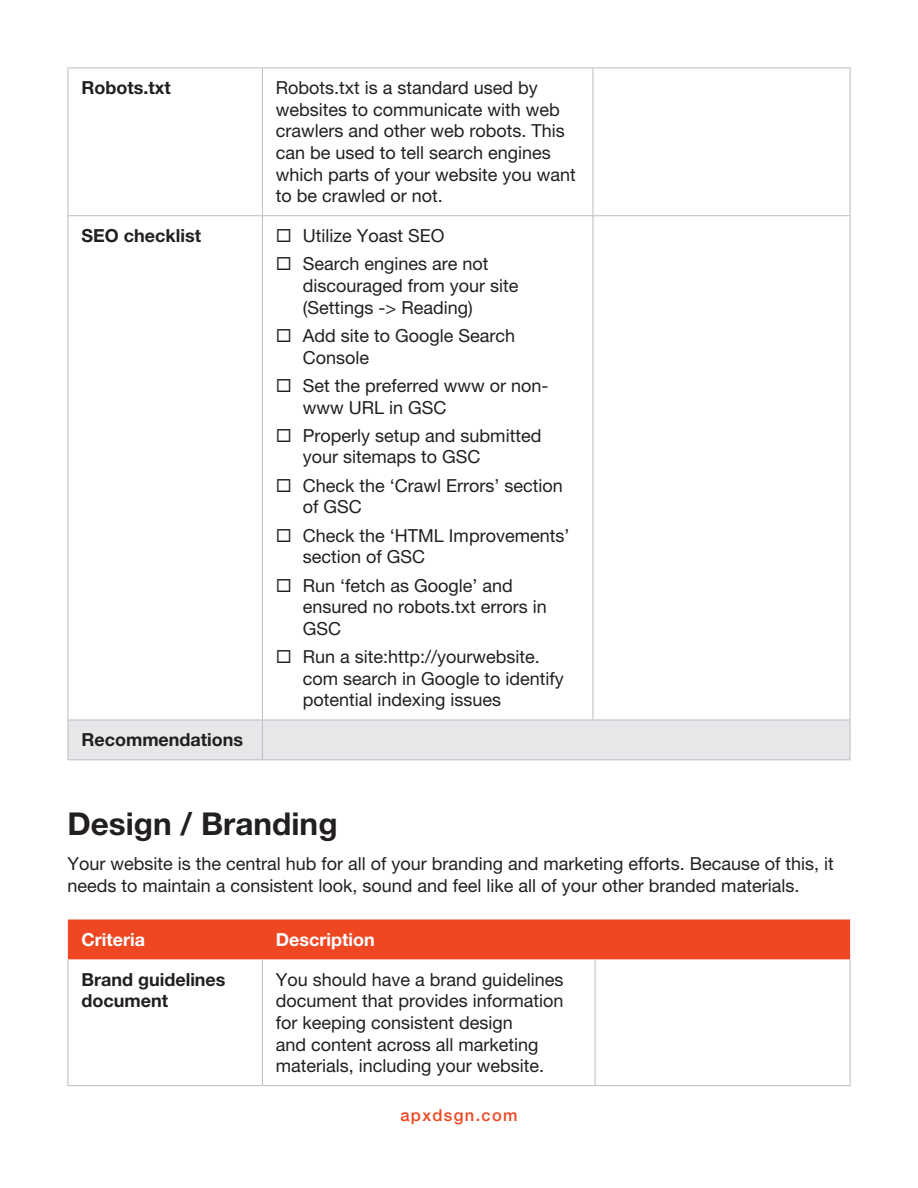
<style>
.page{position:relative;width:918px;height:1188px;background:#fff}
.page>*{position:absolute;margin:0;border:0;box-sizing:border-box;transform-origin:0 0}
.t1{font:700 31.5px "Helvetica Neue LT Pro";color:#231f20}
.t2{font:18px/21.6px "Helvetica Neue LT Pro";color:#231f20}
.t3{font:700 18px/21.6px "Helvetica Neue LT Pro";color:#231f20}
.t4{font:700 18px "Helvetica Neue LT Pro";color:#fff}
.t5{font:500 16.5px "Helvetica Neue LT Pro";letter-spacing:.08em;color:#ef4722}
</style>
<div class="page">
<div style="left:69px;top:721px;width:781px;height:38px;background:#e6e7e9"></div>
<hr style="left:68px;top:68px;width:194px;height:1px;background:#bcbdc0">
<hr style="left:68px;top:68px;width:1px;height:147px;background:#bcbdc0">
<hr style="left:262px;top:68px;width:331px;height:1px;background:#bcbdc0">
<hr style="left:262px;top:68px;width:1px;height:147px;background:#bcbdc0">
<hr style="left:593px;top:68px;width:257px;height:1px;background:#bcbdc0">
<hr style="left:593px;top:68px;width:1px;height:147px;background:#bcbdc0">
<hr style="left:850px;top:68px;width:1px;height:147px;background:#bcbdc0">
<hr style="left:68px;top:215px;width:194px;height:1px;background:#bcbdc0">
<hr style="left:262px;top:215px;width:331px;height:1px;background:#bcbdc0">
<hr style="left:593px;top:215px;width:257px;height:1px;background:#bcbdc0">
<hr style="left:68px;top:216px;width:1px;height:504px;background:#bcbdc0">
<hr style="left:262px;top:216px;width:1px;height:504px;background:#bcbdc0">
<hr style="left:593px;top:216px;width:1px;height:504px;background:#bcbdc0">
<hr style="left:850px;top:216px;width:1px;height:504px;background:#bcbdc0">
<hr style="left:68px;top:720px;width:194px;height:1px;background:#bcbdc0">
<hr style="left:68px;top:720px;width:1px;height:39px;background:#bcbdc0">
<hr style="left:262px;top:720px;width:331px;height:1px;background:#bcbdc0">
<hr style="left:262px;top:720px;width:1px;height:39px;background:#bcbdc0">
<hr style="left:593px;top:720px;width:257px;height:1px;background:#bcbdc0">
<hr style="left:850px;top:720px;width:1px;height:39px;background:#bcbdc0">
<hr style="left:68px;top:759px;width:194px;height:1px;background:#bcbdc0">
<hr style="left:262px;top:759px;width:331px;height:1px;background:#bcbdc0">
<hr style="left:593px;top:759px;width:257px;height:1px;background:#bcbdc0">
<div style="left:68px;top:920px;width:782px;height:39px;background:#ef4722"></div>
<hr style="left:68px;top:959px;width:1px;height:126px;background:#bcbdc0">
<hr style="left:262px;top:959px;width:1px;height:126px;background:#bcbdc0">
<hr style="left:595px;top:959px;width:1px;height:126px;background:#bcbdc0">
<hr style="left:850px;top:959px;width:1px;height:126px;background:#bcbdc0">
<hr style="left:68px;top:1085px;width:194px;height:1px;background:#bcbdc0">
<hr style="left:262px;top:1085px;width:333px;height:1px;background:#bcbdc0">
<hr style="left:595px;top:1085px;width:255px;height:1px;background:#bcbdc0">
<p class="t3" style="left:81px;top:77px;width:91px">Robots.txt</p>
<p class="t2" style="left:276px;top:77px;width:301px">Robots.txt is a standard used by websites to communicate with web crawlers and other web robots. This can be used to tell search engines which parts of your website you want to be crawled or not.</p>
<p class="t3" style="left:81px;top:224px;width:121px">SEO checklist</p>
<p class="t2" style="left:303px;top:221px;width:187px;line-height:28.3px">Utilize Yoast SEO<br>Search engines are not</p>
<p class="t2" style="left:303px;top:275px;width:217px">discouraged from your site (Settings -&gt; Reading)</p>
<p class="t2" style="left:303px;top:325px;width:214px">Add site to Google Search<br>Console</p>
<p class="t2" style="left:303px;top:374px;width:247px">Set the preferred www or non&shy;www URL in GSC</p>
<p class="t2" style="left:303px;top:424px;width:240px">Properly setup and submitted your sitemaps to GSC</p>
<p class="t2" style="left:303px;top:474px;width:261px">Check the ‘Crawl Errors’ section of GSC</p>
<p class="t2" style="left:303px;top:524px;width:268px">Check the ‘HTML Improvements’ section of GSC</p>
<p class="t2" style="left:303px;top:574px;width:246px">Run ‘fetch as Google’ and ensured no robots.txt errors in<br>GSC</p>
<p class="t2" style="left:303px;top:646px;width:263px">Run a site:http://yourwebsite. com search in Google to identify potential indexing issues</p>
<p class="t3" style="left:81px;top:729px;width:163px">Recommendations</p>
<h1 class="t1" style="left:68px;top:804px;width:272px">Design / Branding</h1>
<p class="t2" style="left:68px;top:853px;width:768px">Your website is the central hub for all of your branding and marketing efforts. Because of this, it needs to maintain a consistent look, sound and feel like all of your other branded materials.</p>
<p class="t4" style="left:81px;top:928px;width:65px">Criteria</p>
<p class="t4" style="left:276px;top:928px;width:100px">Description</p>
<p class="t3" style="left:81px;top:968px;width:146px">Brand guidelines document</p>
<p class="t2" style="left:276px;top:968px;width:289px">You should have a brand guidelines document that provides information for keeping consistent design<br>and content across all marketing materials, including your website.</p>
<p class="t5" style="left:400px;top:1105px;width:119px">apxdsgn.com</p>
</div>
